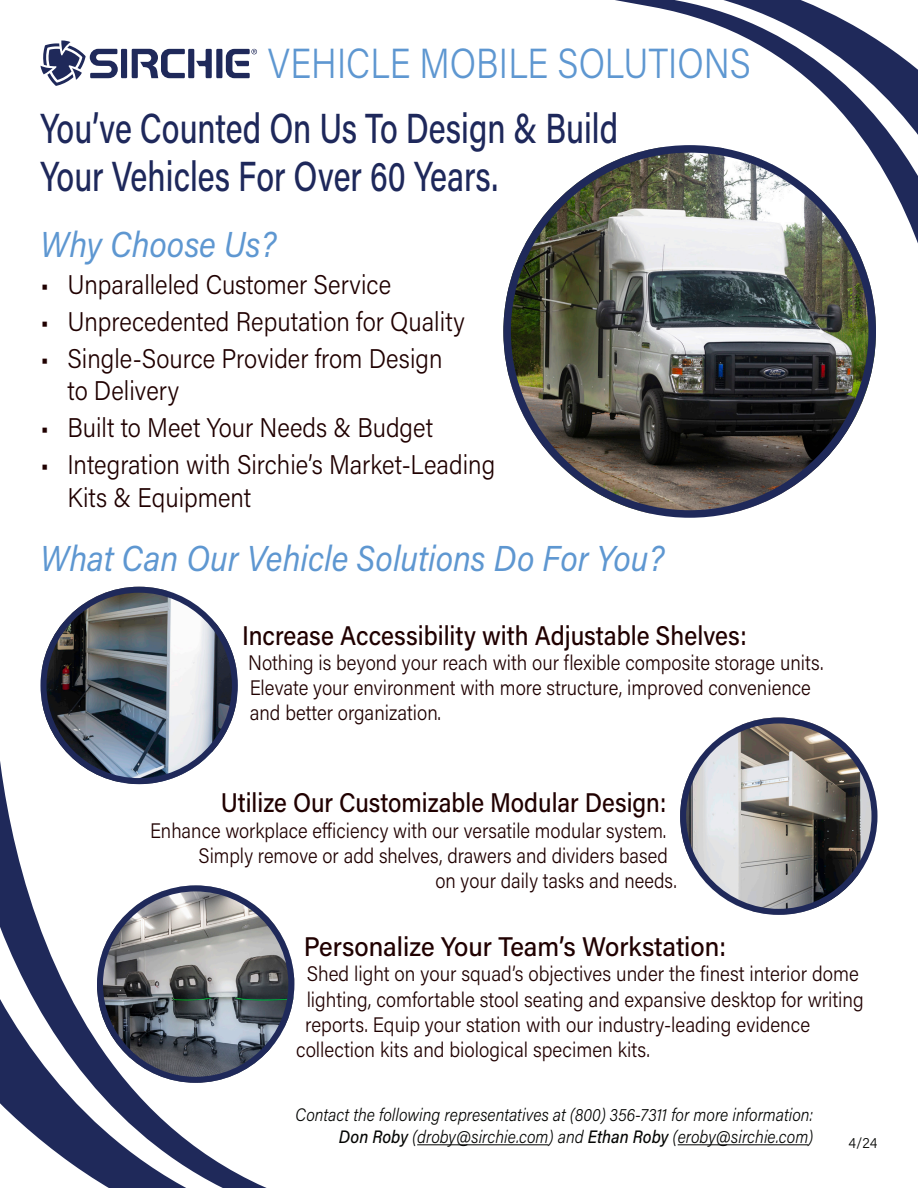
<style>
.page{position:relative;width:918px;height:1188px;background:#fff}
.page>*{position:absolute;margin:0;border:0;box-sizing:border-box;transform-origin:0 0}
.t1{font:500 42px/48px "Acumin Pro";color:#1e285b;scale:.76 1}
.t2{font:300 42px "Acumin Pro";color:#5e97d1;scale:.84 1}
.t3{font:italic 36px "Acumin Pro";color:#5e97d1;scale:.9 1}
.t4{font:300 27px/32.4px "Acumin Pro";color:#200000;scale:.9 1}
.t5{font:500 27px "Acumin Pro";color:#200000;scale:.9 1}
.t6{font:500 27px "Acumin Pro";color:#200000;scale:.89 1}
.t7{font:500 27px "Acumin Pro";color:#200000;scale:.95 1}
.t8{font:300 21px "Acumin Pro";color:#200000;scale:.91 1}
.t9{font:300 21px/25.2px "Acumin Pro";color:#200000;scale:.9 1}
.t10{font:300 21px "Acumin Pro";color:#200000;scale:.89 1}
.t11{font:italic 300 18px/21.6px "Acumin Pro";color:#040503;text-align:right;scale:.9 1}
.t12{font:300 15px "Acumin Pro";color:#040503;scale:.96 1}
.s1{font-weight:500}
</style>
<div class="page">
<img style="left:43px;top:587px;width:193px;height:88px">
<img style="left:680px;top:723px;width:191px;height:192px">
<div style="left:680px;top:717px;width:198px;height:198px;border:6px solid #1f295a;border-radius:50%"></div>
<div style="left:121px;top:49px;width:6px;height:29px;background:#1f295a"></div>
<div style="left:216px;top:49px;width:6px;height:29px;background:#1f295a"></div>
<svg style="left:132px;top:49px;width:53px;height:29px"></svg>
<div style="left:188px;top:49px;width:6px;height:29px;background:#1f295a"></div>
<svg style="left:196px;top:49px;width:16px;height:29px"></svg>
<svg style="left:41px;top:41px;width:77px;height:45px"></svg>
<svg style="left:226px;top:49px;width:31px;height:29px"></svg>
<hr style="left:678px;top:1144px;width:130px;height:1px;background:#040503">
<img style="left:545px;top:449px;width:289px;height:64px">
<svg style="left:0;top:675px;width:549px;height:513px"></svg>
<img style="left:503px;top:0;width:415px;height:449px">
<p class="t2" style="left:268px;top:34px;width:576px">VEHICLE MOBILE SOLUTIONS</p>
<p class="t1" style="left:40px;top:103px;width:762px">You’ve Counted On Us To Design &amp; Build<br>Your Vehicles For Over 60 Years.</p>
<p class="t3" style="left:40px;top:219px;width:263px">Why Choose Us?</p>
<p class="t4" style="left:40px;top:267px;width:391px">• Unparalleled Customer Service</p>
<p class="t4" style="left:40px;top:304px;width:473px">• Unprecedented Reputation for Quality</p>
<p class="t4" style="left:68px;top:341px;width:418px;text-indent:-27px">• Single-Source Provider from Design to Delivery</p>
<p class="t4" style="left:40px;top:411px;width:438px">• Built to Meet Your Needs &amp; Budget</p>
<p class="t4" style="left:68px;top:448px;width:477px;text-indent:-27px">• Integration with Sirchie’s Market-Leading<br>Kits &amp; Equipment</p>
<p class="t3" style="left:40px;top:534px;width:694px">What Can Our Vehicle Solutions Do For You?</p>
<p class="t5" style="left:242px;top:617px;width:562px">Increase Accessibility with Adjustable Shelves:</p>
<p class="t9" style="left:248px;top:649px;width:641px">Nothing is beyond your reach with our flexible composite storage units.<br>Elevate your environment with more structure, improved convenience and better organization.</p>
<p class="t6" style="left:221px;top:784px;width:502px">Utilize Our Customizable Modular Design:</p>
<p class="t10" style="left:150px;top:816px;width:582px">Enhance workplace efficiency with our versatile modular system.</p>
<p class="t10" style="left:199px;top:841px;width:529px">Simply remove or add shelves, drawers and dividers based</p>
<p class="t10" style="left:435px;top:866px;width:273px">on your daily tasks and needs.</p>
<p class="t7" style="left:304px;top:928px;width:446px">Personalize Your Team’s Workstation:</p>
<p class="t8" style="left:307px;top:960px;width:608px">Shed light on your squad’s objectives under the finest interior dome</p>
<p class="t8" style="left:307px;top:985px;width:614px">lighting, comfortable stool seating and expansive desktop for writing</p>
<p class="t8" style="left:305px;top:1010px;width:556px">reports. Equip your station with our industry-leading evidence</p>
<p class="t8" style="left:296px;top:1035px;width:390px">collection kits and biological specimen kits.</p>
<p class="t11" style="left:296px;top:1104px;width:577px">Contact the following representatives at (800) 356-7311 for more information:<br><span class="s1">Don Roby</span> (droby@sirchie.com) and <span class="s1">Ethan Roby</span> (eroby@sirchie.com)</p>
<p class="t12" style="left:849px;top:1132px;width:32px">4/24</p>
</div>
